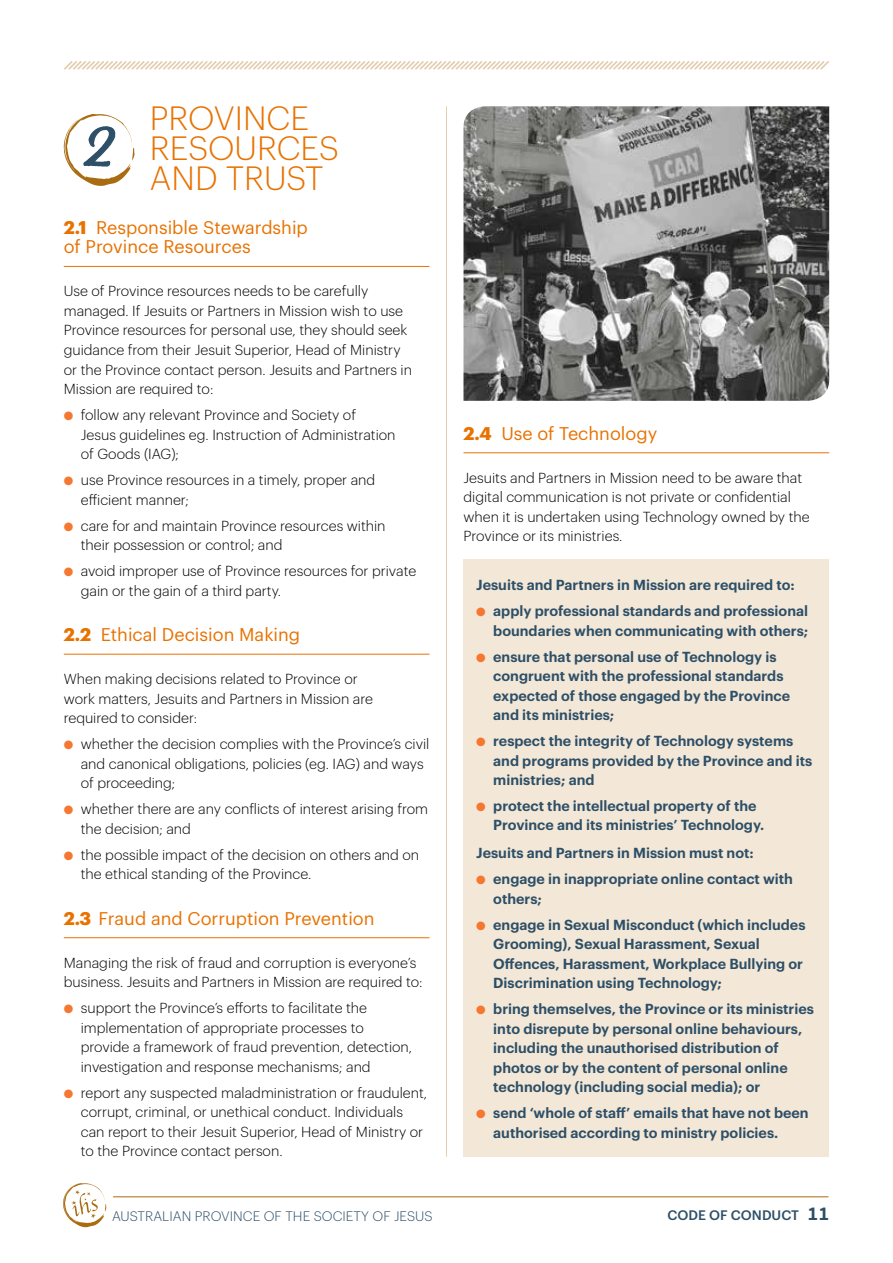
<style>
.page{position:relative;width:893px;height:1263px;background:#fff}
.page>*{position:absolute;margin:0;border:0;box-sizing:border-box;transform-origin:0 0}
.t1{font:46.5px "Bernadette Rough";color:#2d4f67}
.t2{font:300 33px/30px "Graphik";color:#e87200}
.t3{font:18px/19.5px "Graphik";color:#e87200}
.t4{font:300 14.25px/19.5px "Graphik";color:#000}
.t5{font:600 14.25px/19.5px "Graphik";color:#2d4f67}
.t6{font:300 13.5px "Graphik";letter-spacing:.005em;color:#2d4f67}
.t7{font:500 13.5px "Graphik";color:#2d4f67}
.s1{font-weight:700}
.s2{color:#f6772f}
.s3{font-family:"Post Grotesk";font-weight:700;font-size:18px}
</style>
<div class="page">
<hr style="left:113px;top:1196px;width:715px;height:1px;background:#aa6c10">
<svg style="left:64px;top:61px;width:765px;height:9px"></svg>
<hr style="left:446px;top:106px;width:1px;height:1051px;background:#e4cdb0">
<svg style="left:63px;top:1183px;width:44px;height:44px"></svg>
<div style="left:463px;top:559px;width:366px;height:597px;background:#f3e7d7"></div>
<hr style="left:64px;top:266px;width:365px;height:1px;background:#e87200">
<hr style="left:64px;top:654px;width:365px;height:1px;background:#e87200">
<hr style="left:64px;top:937px;width:365px;height:1px;background:#e87200">
<hr style="left:463px;top:452px;width:366px;height:1px;background:#e87200">
<svg style="left:64px;top:114px;width:71px;height:72px"></svg>
<img style="left:463px;top:106px;width:366px;height:295px">
<h1 class="t1" style="left:87px;top:111px;width:32px">2</h1>
<h2 class="t2" style="left:150px;top:101px;width:191px">PROVINCE<br>RESOURCES<br>AND TRUST</h2>
<p class="t3" style="left:64px;top:216px;width:246px"><span class="s1">2.1</span> Responsible Stewardship of Province Resources</p>
<p class="t4" style="left:64px;top:280px;width:350px">Use of Province resources needs to be carefully managed. If Jesuits or Partners in Mission wish to use Province resources for personal use, they should seek guidance from their Jesuit Superior, Head of Ministry or the Province contact person. Jesuits and Partners in Mission are required to:</p>
<p class="t4" style="left:81px;top:404px;width:316px;text-indent:-17px"><span class="s2">●</span> follow any relevant Province and Society of<br>Jesus guidelines eg. Instruction of Administration of Goods (IAG);</p>
<p class="t4" style="left:81px;top:469px;width:296px;text-indent:-17px"><span class="s2">●</span> use Province resources in a timely, proper and efficient manner;</p>
<p class="t4" style="left:81px;top:515px;width:306px;text-indent:-17px"><span class="s2">●</span> care for and maintain Province resources within their possession or control; and</p>
<p class="t4" style="left:81px;top:560px;width:337px;text-indent:-17px"><span class="s2">●</span> avoid improper use of Province resources for private gain or the gain of a third party.</p>
<p class="t3" style="left:64px;top:623px;width:238px"><span class="s1">2.2</span> Ethical Decision Making</p>
<p class="t4" style="left:64px;top:668px;width:311px">When making decisions related to Province or work matters, Jesuits and Partners in Mission are required to consider:</p>
<p class="t4" style="left:81px;top:733px;width:350px;text-indent:-17px"><span class="s2">●</span> whether the decision complies with the Province’s civil and canonical obligations, policies (eg. IAG) and ways of proceeding;</p>
<p class="t4" style="left:81px;top:798px;width:349px;text-indent:-17px"><span class="s2">●</span> whether there are any conflicts of interest arising from the decision; and</p>
<p class="t4" style="left:81px;top:844px;width:340px;text-indent:-17px"><span class="s2">●</span> the possible impact of the decision on others and on the ethical standing of the Province.</p>
<p class="t3" style="left:64px;top:907px;width:312px"><span class="s1">2.3</span> Fraud and Corruption Prevention</p>
<p class="t4" style="left:64px;top:952px;width:360px">Managing the risk of fraud and corruption is everyone’s business. Jesuits and Partners in Mission are required to:</p>
<p class="t4" style="left:81px;top:997px;width:333px;text-indent:-17px"><span class="s2">●</span> support the Province’s efforts to facilitate the implementation of appropriate processes to provide a framework of fraud prevention, detection, investigation and response mechanisms; and</p>
<p class="t4" style="left:81px;top:1082px;width:348px;text-indent:-17px"><span class="s2">●</span> report any suspected maladministration or fraudulent, corrupt, criminal, or unethical conduct. Individuals can report to their Jesuit Superior, Head of Ministry or to the Province contact person.</p>
<p class="t3" style="left:463px;top:422px;width:195px"><span class="s1">2.4</span> Use of Technology</p>
<p class="t4" style="left:463px;top:467px;width:348px">Jesuits and Partners in Mission need to be aware that digital communication is not private or confidential when it is undertaken using Technology owned by the Province or its ministries.</p>
<p class="t5" style="left:476px;top:574px;width:320px">Jesuits and Partners in Mission are required to:</p>
<p class="t5" style="left:476px;top:600px;width:334px;text-align:right"><span class="s2">●</span> apply professional standards and professional boundaries when communicating with others;</p>
<p class="t5" style="left:493px;top:645px;width:298px;text-indent:-17px"><span class="s2">●</span> ensure that personal use of Technology is congruent with the professional standards expected of those engaged by the Province and its ministries;</p>
<p class="t5" style="left:493px;top:730px;width:321px;text-indent:-17px"><span class="s2">●</span> respect the integrity of Technology systems and programs provided by the Province and its ministries; and</p>
<p class="t5" style="left:493px;top:795px;width:272px;text-indent:-17px"><span class="s2">●</span> protect the intellectual property of the<br>Province and its ministries’ Technology.</p>
<p class="t5" style="left:476px;top:842px;width:279px">Jesuits and Partners in Mission must not:</p>
<p class="t5" style="left:493px;top:868px;width:301px;text-indent:-17px"><span class="s2">●</span> engage in inappropriate online contact with others;</p>
<p class="t5" style="left:493px;top:913px;width:314px;text-indent:-17px"><span class="s2">●</span> engage in Sexual Misconduct (which includes Grooming), Sexual Harassment, Sexual Offences, Harassment, Workplace Bullying or Discrimination using Technology;</p>
<p class="t5" style="left:493px;top:998px;width:322px;text-indent:-17px"><span class="s2">●</span> bring themselves, the Province or its ministries into disrepute by personal online behaviours, including the unauthorised distribution of photos or by the content of personal online technology (including social media); or</p>
<p class="t5" style="left:493px;top:1102px;width:317px;text-indent:-17px"><span class="s2">●</span> send ‘whole of staff’ emails that have not been authorised according to ministry policies.</p>
<p class="t6" style="left:112px;top:1206px;width:322px">AUSTRALIAN PROVINCE OF THE SOCIETY OF JESUS</p>
<p class="t7" style="left:667px;top:1205px;width:163px">CODE OF CONDUCT <span class="s3">11</span></p>
</div>
